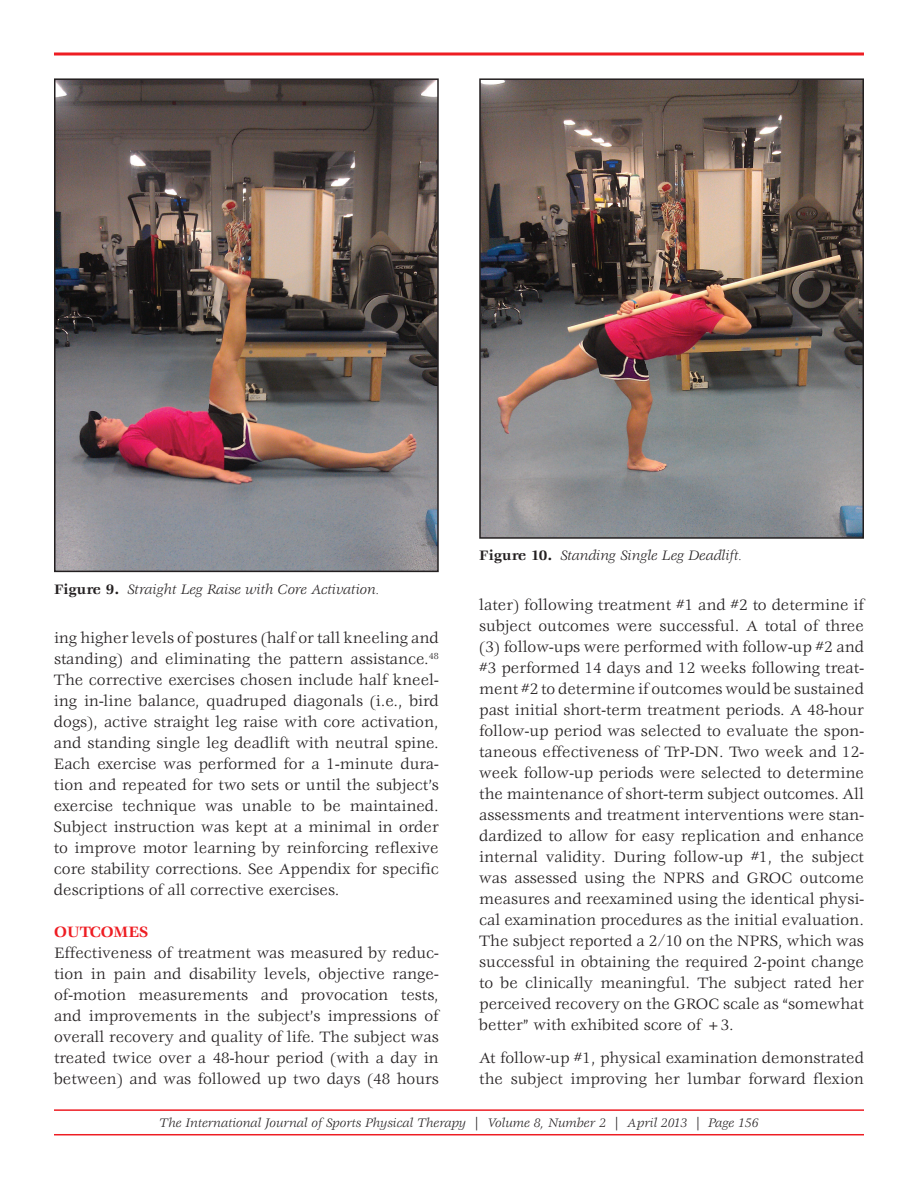
<style>
.page{position:relative;width:918px;height:1188px;background:#fff}
.page>*{position:absolute;margin:0;border:0;box-sizing:border-box;transform-origin:0 0}
.t1{font:16.5px/21px "Veljovic Std";color:#231f20;text-align:justify}
.t2{font:700 16.5px "Veljovic Std";color:#ee1d23}
.t3{font:italic 15px "Veljovic Std";color:#231f20}
.t4{font:italic 13.5px "Veljovic Std";color:#231f20}
.s1{font-weight:700;font-style:normal}
</style>
<div class="page">
<hr style="left:54px;top:1109px;width:810px;height:2px;background:#ee1d23">
<hr style="left:54px;top:1134px;width:810px;height:1px;background:#ee1d23">
<svg style="left:54px;top:52px;width:810px;height:4px;background:#f25559"></svg>
<img style="left:57px;top:81px;width:379px;height:488px">
<div style="left:54px;top:78px;width:385px;height:494px;border:2px solid #231f20"></div>
<img style="left:482px;top:81px;width:379px;height:455px">
<div style="left:479px;top:78px;width:385px;height:461px;border:2px solid #231f20"></div>
<p class="t3" style="left:54px;top:583px;width:327px"><span class="s1">Figure 9.</span> Straight Leg Raise with Core Activation.</p>
<p class="t1" style="left:54px;top:628px;width:386px">ing higher levels of postures (half or tall kneeling and standing) and eliminating the pattern assistance.<sup>48<br></sup>The corrective exercises chosen include half kneel&shy;ing in-line balance, quadruped diagonals (i.e., bird dogs), active straight leg raise with core activation, and standing single leg deadlift with neutral spine.<br>Each exercise was performed for a 1-minute dura&shy;tion and repeated for two sets or until the subject’s exercise technique was unable to be maintained.<br>Subject instruction was kept at a minimal in order to improve motor learning by reinforcing reflexive core stability corrections. See Appendix for specific descriptions of all corrective exercises.</p>
<p class="t2" style="left:54px;top:925px;width:96px">OUTCOMES</p>
<p class="t1" style="left:54px;top:943px;width:386px">Effectiveness of treatment was measured by reduc&shy;tion in pain and disability levels, objective range&shy;of-motion measurements and provocation tests, and improvements in the subject’s impressions of overall recovery and quality of life. The subject was treated twice over a 48-hour period (with a day in between) and was followed up two days (48 hours</p>
<p class="t3" style="left:479px;top:549px;width:265px"><span class="s1">Figure 10.</span> Standing Single Leg Deadlift.</p>
<p class="t1" style="left:479px;top:595px;width:386px">later) following treatment #1 and #2 to determine if subject outcomes were successful. A total of three (3) follow-ups were performed with follow-up #2 and #3 performed 14 days and 12 weeks following treat&shy;ment #2 to determine if outcomes would be sustained past initial short-term treatment periods. A 48-hour follow-up period was selected to evaluate the spon&shy;taneous effectiveness of TrP-DN. Two week and 12- week follow-up periods were selected to determine the maintenance of short-term subject outcomes. All assessments and treatment interventions were stan&shy;dardized to allow for easy replication and enhance internal validity. During follow-up #1, the subject was assessed using the NPRS and GROC outcome measures and reexamined using the identical physi&shy;cal examination procedures as the initial evaluation.<br>The subject reported a 2/10 on the NPRS, which was successful in obtaining the required 2-point change to be clinically meaningful. The subject rated her perceived recovery on the GROC scale as “somewhat better” with exhibited score of +3.</p>
<p class="t1" style="left:479px;top:1048px;width:386px">At follow-up #1, physical examination demonstrated the subject improving her lumbar forward flexion</p>
<p class="t4" style="left:159px;top:1117px;width:601px">The International Journal of Sports Physical Therapy | Volume 8, Number 2 | April 2013 | Page 156</p>
</div>
